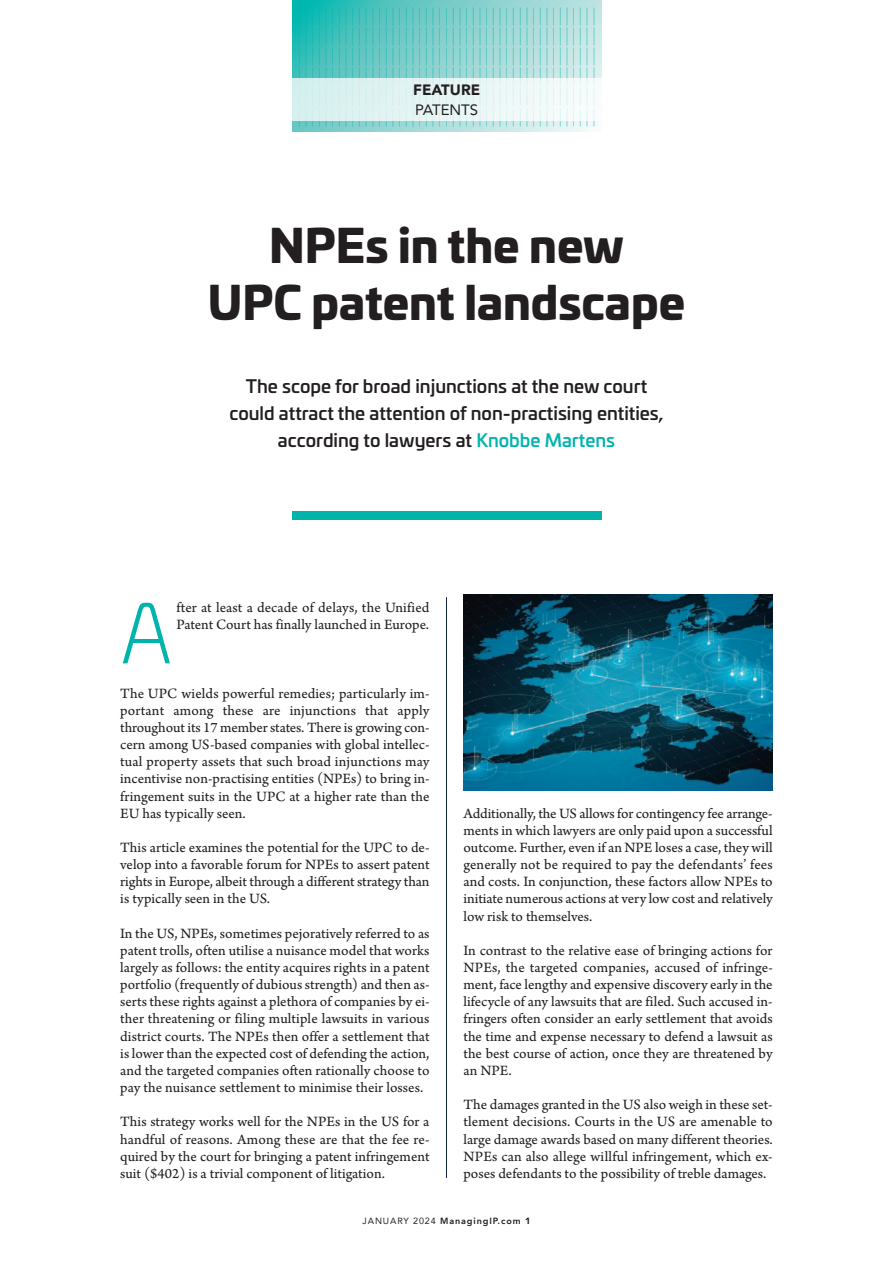
<style>
.page{position:relative;width:893px;height:1263px;background:#fff}
.page>*{position:absolute;margin:0;border:0;box-sizing:border-box;transform-origin:0 0}
.t1{font:300 81.3px "Univia Pro";color:#00b4ac}
.t2{font:900 45px/57px "Univia Pro";color:#231f20;text-align:center}
.t3{font:200 18px/20.1px "Avenir Next";color:#00b4ac;text-align:justify}
.t4{font:500 18px/27px "Univia Pro";color:#231f20;text-align:center}
.t5{font:15px/17.1px "Arno Pro Sm Text";color:#231f20;text-align:justify}
.t6{font:900 15px "Avenir";color:#231f20}
.t7{font:15px "Avenir";color:#231f20}
.t8{font:800 9px "Avenir";letter-spacing:.1em;color:#231f20}
.s1{color:#00b4ac}
.s2{font-weight:400}
.s3{font-weight:900}
</style>
<div class="page">
<hr style="left:446px;top:597px;width:1px;height:581px;background:#0e274a">
<div style="left:292px;top:512px;width:309px;height:8px;background:#00b4ac"></div>
<svg style="left:292px;top:0;width:309px;height:132px;background:#87d2cf"></svg>
<div style="left:292px;top:79px;width:309px;height:42px;background:#fff;opacity:.75"></div>
<img style="left:463px;top:595px;width:310px;height:196px">
<p class="t3" style="left:297px;top:5px;width:300px">||||||||||||||||||||||||||||||||||||||||||||| ||||||||||||||||||||||||||||||||||||||||||||| ||||||||||||||||||||||||||||||||||||||||||||| |||||||||||||||||||||||||||||||||||||||||||||</p>
<p class="t3" style="left:297px;top:106px;width:300px">|||||||||||||||||||||||||||||||||||||||||||||</p>
<p class="t6" style="left:413px;top:80px;width:68px">FEATURE</p>
<p class="t7" style="left:415px;top:100px;width:65px">PATENTS</p>
<h2 class="t2" style="left:208px;top:219px;width:479px">NPEs in the new<br>UPC patent landscape</h2>
<p class="t4" style="left:229px;top:374px;width:436px">The scope for broad injunctions at the new court could attract the attention of non-practising entities, according to lawyers at <span class="s1">Knobbe Martens</span></p>
<h1 class="t1" style="left:120px;top:588px;width:54px">A</h1>
<p class="t5" style="left:177px;top:600px;width:254px">fter at least a decade of delays, the Unified<br>Patent Court has finally launched in Europe.</p>
<p class="t5" style="left:120px;top:686px;width:311px">The UPC wields powerful remedies; particularly im&shy;portant among these are injunctions that apply throughout its 17 member states. There is growing con&shy;cern among US-based companies with global intellec&shy;tual property assets that such broad injunctions may incentivise non-practising entities (NPEs) to bring in&shy;fringement suits in the UPC at a higher rate than the EU has typically seen.</p>
<p class="t5" style="left:120px;top:840px;width:311px">This article examines the potential for the UPC to de&shy;velop into a favorable forum for NPEs to assert patent rights in Europe, albeit through a different strategy than is typically seen in the US.</p>
<p class="t5" style="left:120px;top:926px;width:311px">In the US, NPEs, sometimes pejoratively referred to as patent trolls, often utilise a nuisance model that works largely as follows: the entity acquires rights in a patent portfolio (frequently of dubious strength) and then as&shy;serts these rights against a plethora of companies by ei&shy;ther threatening or filing multiple lawsuits in various district courts. The NPEs then offer a settlement that is lower than the expected cost of defending the action, and the targeted companies often rationally choose to pay the nuisance settlement to minimise their losses.</p>
<p class="t5" style="left:120px;top:1115px;width:311px">This strategy works well for the NPEs in the US for a handful of reasons. Among these are that the fee re&shy;quired by the court for bringing a patent infringement suit ($402) is a trivial component of litigation.</p>
<p class="t5" style="left:463px;top:806px;width:311px">Additionally, the US allows for contingency fee arrange&shy;ments in which lawyers are only paid upon a successful outcome. Further, even if an NPE loses a case, they will generally not be required to pay the defendants’ fees and costs. In conjunction, these factors allow NPEs to initiate numerous actions at very low cost and relatively low risk to themselves.</p>
<p class="t5" style="left:463px;top:943px;width:311px">In contrast to the relative ease of bringing actions for NPEs, the targeted companies, accused of infringe&shy;ment, face lengthy and expensive discovery early in the lifecycle of any lawsuits that are filed. Such accused in&shy;fringers often consider an early settlement that avoids the time and expense necessary to defend a lawsuit as the best course of action, once they are threatened by an NPE.</p>
<p class="t5" style="left:463px;top:1097px;width:311px">The damages granted in the US also weigh in these set&shy;tlement decisions. Courts in the US are amenable to large damage awards based on many different theories.<br>NPEs can also allege willful infringement, which ex&shy;poses defendants to the possibility of treble damages.</p>
<p class="t8" style="left:363px;top:1215px;width:169px"><span class="s2">JANUARY 2024</span> ManagingIP.com <span class="s3">1</span></p>
</div>
